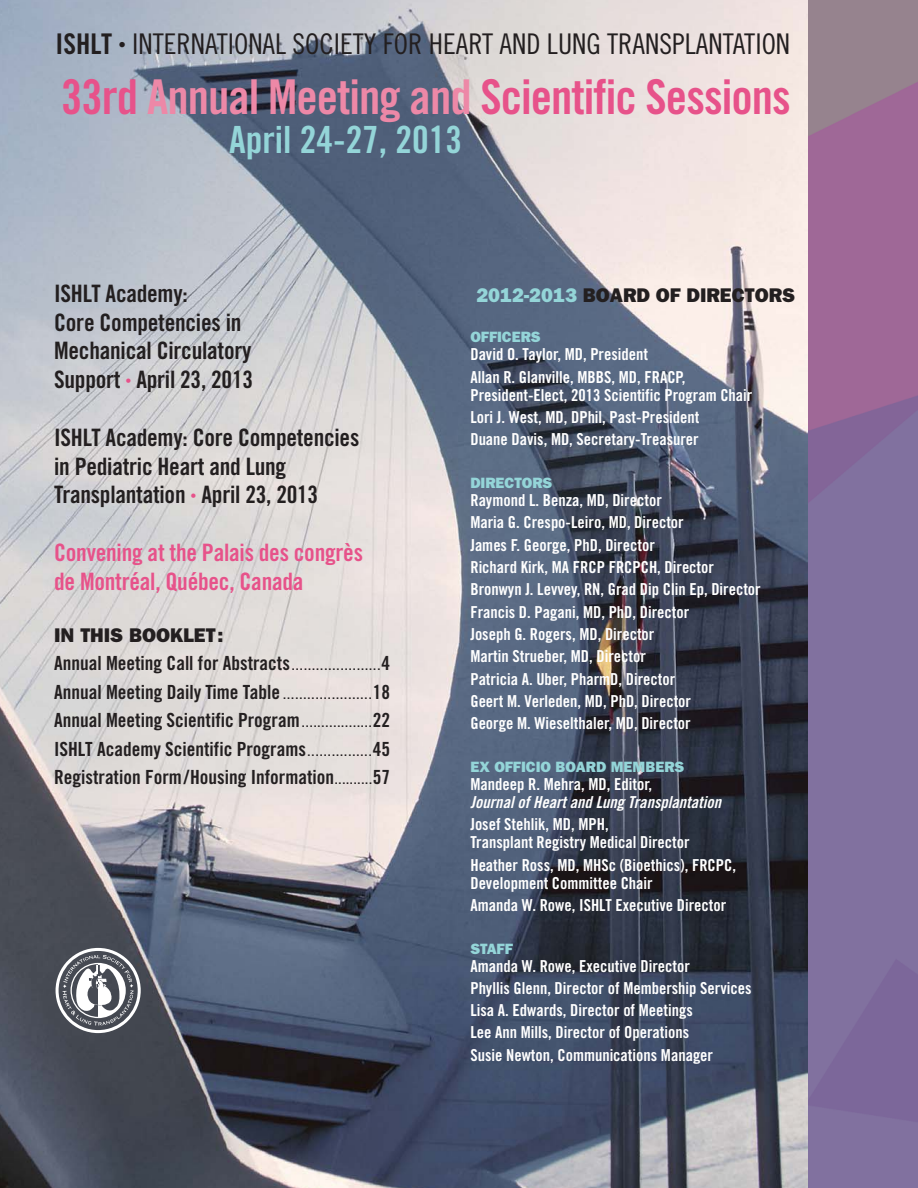
<style>
.page{position:relative;width:918px;height:1188px;background:#fff}
.page>*{position:absolute;margin:0;border:0;box-sizing:border-box;transform-origin:0 0}
.t1{font:48px "Trade Gothic Bold Cond Twenty";letter-spacing:-.02em;color:#e7528a}
.t2{font:37.5px "Trade Gothic Bold Cond Twenty";color:#94d5d8}
.t3{font:28.5px "Trade Gothic Cond Eighteen";color:#231f20}
.t4{font:24px/28.8px "Trade Gothic Bold Cond Twenty";letter-spacing:-.01em;color:#231f20}
.t5{font:24px/28.8px "Trade Gothic Bold Cond Twenty";letter-spacing:-.01em;color:#e7528a}
.t6{font:800 19.8px "Franklin Gothic";color:#231f20}
.t7{font:19.5px/28.5px "Trade Gothic Bold Cond Twenty";color:#231f20;text-align:justify}
.t8{font:16.5px/22.4px "Trade Gothic Bold Cond Twenty";color:#fff}
.t9{font:italic 16.5px "Trade Gothic Bold Cond Twenty";color:#fff}
.t10{font:800 15px "Franklin Gothic";color:#94d5d8}
.s1{font-family:"Trade Gothic Bold Cond Twenty"}
.s2{color:#ed88a7}
.s3{font-size:12px;color:#e7528a}
.s4{font-size:13.5px}
.s5{color:#94d5d8}
</style>
<div class="page">
<img style="left:0;top:0;width:918px;height:1188px">
<svg style="left:56px;top:948px;width:85px;height:85px"></svg>
<h3 class="t3" style="left:56px;top:34px;width:736px"><span class="s1">ISHLT</span> <sup>•</sup> INTERNATIONAL SOCIETY FOR HEART AND LUNG TRANSPLANTATION</h3>
<h1 class="t1" style="left:61px;top:79px;width:731px">33rd <span class="s2">Annual Meeting and</span> Scientific Sessions</h1>
<h2 class="t2" style="left:229px;top:126px;width:235px">April 24-27, 2013</h2>
<h3 class="t4" style="left:54px;top:281px;width:201px">ISHLT Academy:<br>Core Competencies in<br>Mechanical Circulatory<br>Support <span class="s3">•</span> April 23, 2013</h3>
<h3 class="t4" style="left:54px;top:425px;width:307px">ISHLT Academy: Core Competencies in Pediatric Heart and Lung<br>Transplantation <span class="s3">•</span> April 23, 2013</h3>
<h3 class="t5" style="left:54px;top:540px;width:310px">Convening at the Palais des congrès de Montréal, Québec, Canada</h3>
<p class="t6" style="left:54px;top:628px;width:171px">IN THIS BOOKLET:</p>
<p class="t7" style="left:54px;top:651px;width:337px">Annual Meeting Call for Abstracts<span class="s4">......................</span>4<br>Annual Meeting Daily Time Table <span class="s4">......................</span>18<br>Annual Meeting Scientific Program <span class="s4">..................</span>22<br>ISHLT Academy Scientific Programs<span class="s4">................</span>45<br>Registration Form/Housing Information<span class="s4">..........</span>57</p>
<p class="t6" style="left:476px;top:288px;width:320px"><span class="s5">2012-2013</span> BOARD OF DIRECTORS</p>
<p class="t10" style="left:470px;top:332px;width:72px">OFFICERS</p>
<p class="t8" style="left:470px;top:345px;width:216px">David O. Taylor, MD, President<br>Allan R. Glanville, MBBS, MD, FRACP,</p>
<p class="t8" style="left:470px;top:385px;width:283px">President-Elect, 2013 Scientific Program Chair<br>Lori J. West, MD, DPhil, Past-President<br>Duane Davis, MD, Secretary-Treasurer</p>
<p class="t10" style="left:470px;top:478px;width:84px">DIRECTORS</p>
<p class="t8" style="left:470px;top:490px;width:292px">Raymond L. Benza, MD, Director<br>Maria G. Crespo-Leiro, MD, Director<br>James F. George, PhD, Director<br>Richard Kirk, MA FRCP FRCPCH, Director Bronwyn J. Levvey, RN, Grad Dip Clin Ep, Director Francis D. Pagani, MD, PhD, Director<br>Joseph G. Rogers, MD, Director<br>Martin Strueber, MD, Director<br>Patricia A. Uber, PharmD, Director<br>Geert M. Verleden, MD, PhD, Director<br>George M. Wieselthaler, MD, Director</p>
<p class="t10" style="left:470px;top:762px;width:216px">EX OFFICIO BOARD MEMBERS</p>
<p class="t8" style="left:470px;top:774px;width:183px">Mandeep R. Mehra, MD, Editor,</p>
<p class="t9" style="left:470px;top:796px;width:256px">JournalofHeartand Lung Transplantation</p>
<p class="t8" style="left:470px;top:817px;width:221px;line-height:18px">Josef Stehlik, MD, MPH,<br>Transplant Registry Medical Director</p>
<p class="t8" style="left:470px;top:857px;width:267px;line-height:18px">Heather Ross, MD, MHSc (Bioethics), FRCPC,<br>Development Committee Chair</p>
<p class="t8" style="left:470px;top:895px;width:257px">Amanda W. Rowe, ISHLT Executive Director</p>
<p class="t10" style="left:470px;top:943px;width:44px">STAFF</p>
<p class="t8" style="left:470px;top:956px;width:283px">Amanda W. Rowe, Executive Director<br>Phyllis Glenn, Director of Membership Services Lisa A. Edwards, Director of Meetings<br>Lee Ann Mills, Director of Operations<br>Susie Newton, Communications Manager</p>
</div>
